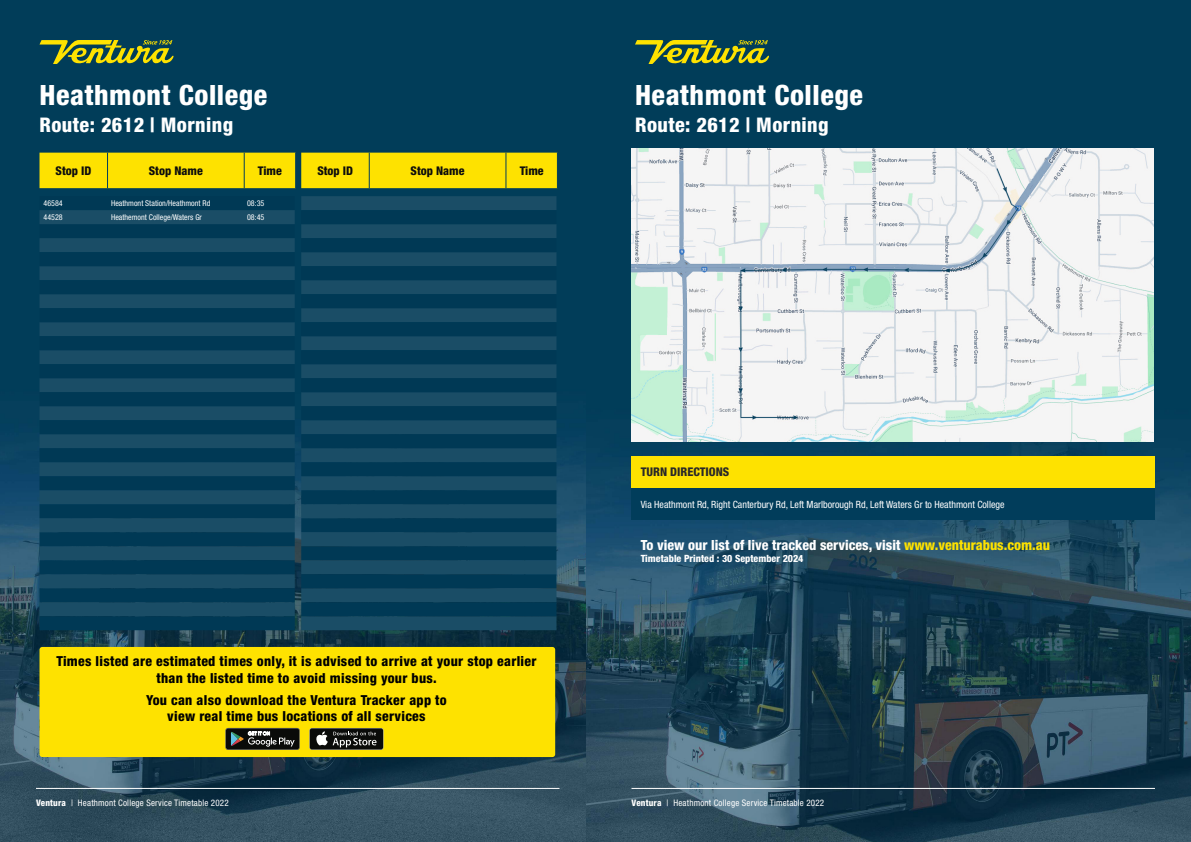
<style>
.page{position:relative;width:1191px;height:842px;background:#fff}
.page>*{position:absolute;margin:0;border:0;box-sizing:border-box;transform-origin:0 0}
.t1{font:800 condensed 28px "Helvetica Neue LT Std";letter-spacing:.02em;color:#fff}
.t2{font:800 condensed 20.2px "Helvetica Neue LT Std";letter-spacing:.02em;color:#fff}
.t3{font:800 condensed 14px "Helvetica Neue LT Std";color:#fff}
.t4{font:800 condensed 13.8px/16.6px "Helvetica Neue LT Std";letter-spacing:.02em;color:#000;text-align:center}
.t5{font:800 condensed 12px "Helvetica Neue LT Std";color:#0d0d0d}
.t6{font:800 condensed 12px "Helvetica Neue LT Std";color:#292829}
.t7{font:condensed 10px "Helvetica Neue LT Std";color:#fff}
.t8{font:800 condensed 10px "Helvetica Neue LT Std";color:#fff}
.t9{font:condensed 9px "Helvetica Neue LT Std";letter-spacing:.02em;color:#fff}
.t10{font:condensed 8px "Helvetica Neue LT Std";color:#fff}
.s1{font-weight:800}
.s2{color:#fee200}
</style>
<div class="page">
<img style="left:0;top:0;width:587px;height:842px">
<hr style="left:36px;top:788px;width:523px;height:1px;background:#fff">
<svg style="left:40px;top:40px;width:134px;height:24px;background:#6f8531"></svg>
<div style="left:40px;top:153px;width:517px;height:35px;background:#fee200"></div>
<hr style="left:369px;top:153px;width:1px;height:35px;background:#013d5b">
<hr style="left:505px;top:153px;width:1px;height:35px;background:#013d5b">
<hr style="left:557px;top:153px;width:1px;height:35px;background:#013d5b">
<svg style="left:40px;top:196px;width:255px;height:42px;background:#083f5a"></svg>
<div style="left:40px;top:238px;width:255px;height:378px;background:#1a4d66"></div>
<svg style="left:40px;top:252px;width:255px;height:322px;background:#0c425c"></svg>
<div style="left:40px;top:588px;width:255px;height:14px;background:#003955"></div>
<div style="left:40px;top:616px;width:255px;height:14px;background:#003955"></div>
<div style="left:301px;top:196px;width:255px;height:434px;background:#1a4d66"></div>
<svg style="left:301px;top:210px;width:255px;height:56px;background:#0c425d"></svg>
<svg style="left:301px;top:266px;width:255px;height:322px;background:#0c425c"></svg>
<div style="left:301px;top:602px;width:255px;height:14px;background:#003955"></div>
<div style="left:39px;top:647px;width:516px;height:110px;background:#fee200;border-radius:3px"></div>
<svg style="left:225px;top:728px;width:75px;height:22px;background:#383a36"></svg>
<div style="left:309px;top:728px;width:74px;height:22px;background:#363735;border-radius:3px"></div>
<div style="left:310px;top:728px;width:73px;height:21px;background:#0a0b09;border-radius:2px"></div>
<svg style="left:316px;top:731px;width:60px;height:16px"></svg>
<img style="left:587px;top:0;width:604px;height:842px">
<hr style="left:631px;top:788px;width:524px;height:1px;background:#fff">
<div style="left:631px;top:456px;width:523px;height:32px;background:#fee200"></div>
<div style="left:631px;top:488px;width:523px;height:32px;background:#013d5b"></div>
<svg style="left:635px;top:40px;width:134px;height:24px;background:#6f8531"></svg>
<img style="left:632px;top:149px;width:521px;height:293px">
<h1 class="t1" style="left:40px;top:77px;width:229px">Heathmont College</h1>
<h2 class="t2" style="left:40px;top:112px;width:195px">Route: 2612 | Morning</h2>
<p class="t5" style="left:56px;top:163px;width:37px">Stop ID</p>
<p class="t5" style="left:149px;top:163px;width:56px">Stop Name</p>
<p class="t5" style="left:258px;top:163px;width:25px">Time</p>
<p class="t5" style="left:317px;top:163px;width:37px">Stop ID</p>
<p class="t5" style="left:410px;top:163px;width:56px">Stop Name</p>
<p class="t5" style="left:520px;top:163px;width:25px">Time</p>
<p class="t10" style="left:44px;top:199px;width:21px">46584</p>
<p class="t10" style="left:111px;top:199px;width:101px">Heathmont Station/Heathmont Rd</p>
<p class="t10" style="left:247px;top:199px;width:19px">08:35</p>
<p class="t10" style="left:44px;top:213px;width:21px">44528</p>
<p class="t10" style="left:111px;top:213px;width:92px">Heathemont College/Waters Gr</p>
<p class="t10" style="left:247px;top:213px;width:19px">08:45</p>
<h1 class="t1" style="left:635px;top:77px;width:229px">Heathmont College</h1>
<h2 class="t2" style="left:635px;top:112px;width:195px">Route: 2612 | Morning</h2>
<p class="t4" style="left:56px;top:653px;width:481px">Times listed are estimated times only, it is advised to arrive at your stop earlier than the listed time to avoid missing your bus.</p>
<p class="t4" style="left:146px;top:691px;width:302px">You can also download the Ventura Tracker app to view real time bus locations of all services</p>
<p class="t9" style="left:36px;top:798px;width:194px"><span class="s1">Ventura</span> | Heathmont College Service Timetable 2022</p>
<p class="t6" style="left:640px;top:465px;width:90px">TURN DIRECTIONS</p>
<p class="t7" style="left:640px;top:498px;width:365px">Via Heathmont Rd, Right Canterbury Rd, Left Marlborough Rd, Left Waters Gr to Heathmont College</p>
<p class="t3" style="left:640px;top:537px;width:411px">To view our list of live tracked services, visit <span class="s2">www.venturabus.com.au</span></p>
<p class="t8" style="left:640px;top:553px;width:164px">Timetable Printed : 30 September 2024</p>
<p class="t9" style="left:631px;top:798px;width:194px"><span class="s1">Ventura</span> | Heathmont College Service Timetable 2022</p>
</div>
